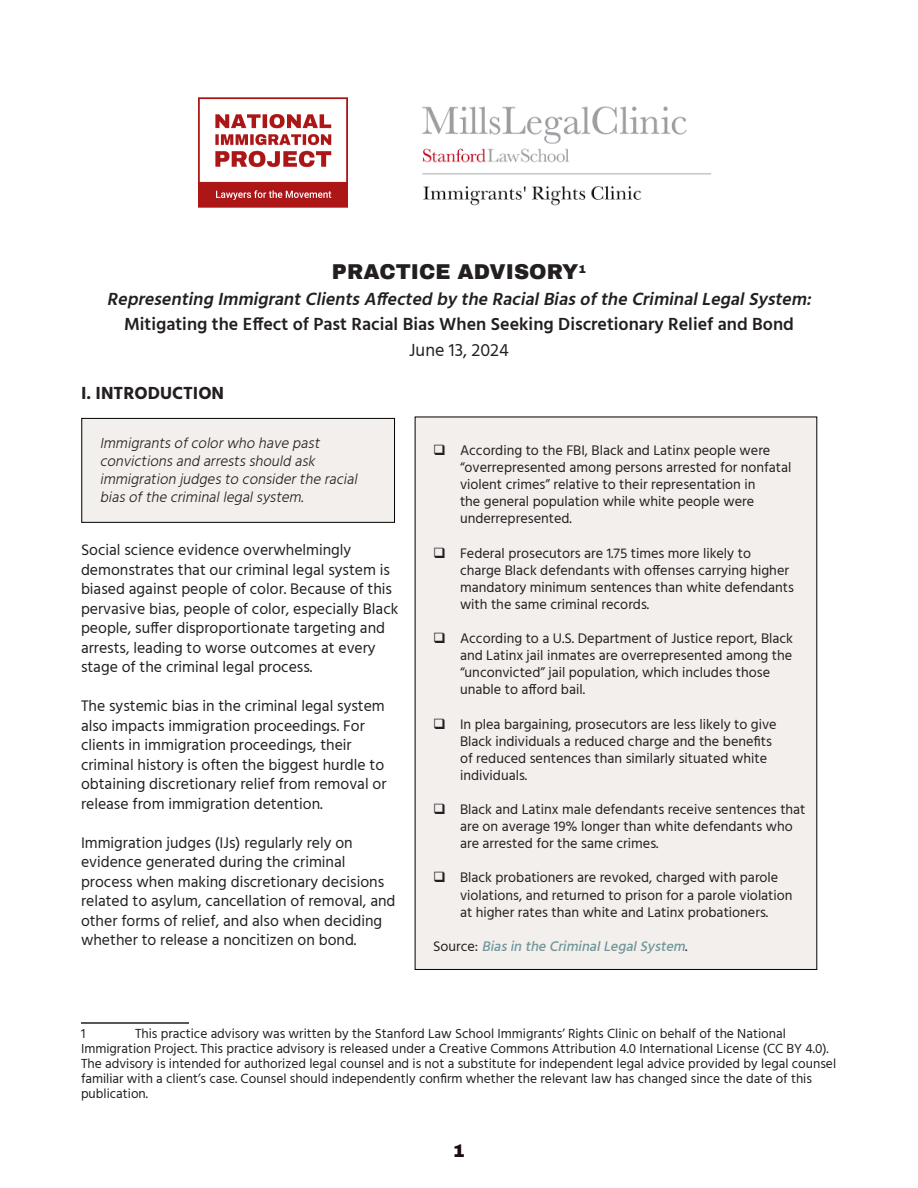
<style>
.page{position:relative;width:918px;height:1188px;background:#fff}
.page>*{position:absolute;margin:0;border:0;box-sizing:border-box;transform-origin:0 0}
.t1{font:900 21px "Archivo";color:#231f20}
.t2{font:italic 600 18px/25.5px "Hind";color:#231f20;text-align:center}
.t3{font:700 18px "Hind";color:#231f20}
.t4{font:18px "Hind";color:#231f20}
.t5{font:900 18px "Archivo";color:#1e0c0e}
.t6{font:15.75px/19.5px "Hind";color:#231f20}
.t7{font:italic 300 15px/18px "Hind";color:#231f20}
.t8{font:14.25px/17.1px "Hind";color:#231f20}
.List_Paragraph{font:italic 500 14.25px "Hind";color:#6f969a}
.t9{font:13.5px/15px "Hind";color:#231f20}
.s1{font-style:normal}
.s2{font-weight:400;font-style:normal;color:#231f20}
</style>
<div class="page">
<img style="left:198px;top:97px;width:150px;height:110px">
<img style="left:422px;top:106px;width:289px;height:100px">
<hr style="left:81px;top:1022px;width:108px;height:2px;background:#231f20">
<div style="left:415px;top:417px;width:402px;height:553px;background:#f2efec"></div>
<div style="left:81px;top:418px;width:314px;height:105px;background:#f2efec;border:1px solid #000"></div>
<p class="t1" style="left:332px;top:259px;width:256px">PRACTICE ADVISORY<sup>1</sup></p>
<p class="t2" style="left:107px;top:287px;width:710px">Representing ImmigrantClientsAffected by the RacialBiasofthe CriminalLegalSystem:<br><span class="s1">Mitigating the Effect of Past Racial Bias When Seeking Discretionary Relief and Bond</span></p>
<p class="t4" style="left:409px;top:338px;width:101px">June 13, 2024</p>
<p class="t3" style="left:81px;top:382px;width:145px">I. INTRODUCTION</p>
<p class="t7" style="left:100px;top:435px;width:263px">Immigrantsofcolorwho have past convictionsand arrestsshould ask immigration judgesto considerthe racial biasofthe criminallegalsystem.</p>
<p class="t6" style="left:81px;top:541px;width:319px">Social science evidence overwhelmingly demonstrates that our criminal legal system is biased against people of color. Because of this pervasive bias, people of color, especially Black people, suffer disproportionate targeting and arrests, leading to worse outcomes at every stage of the criminal legal process.</p>
<p class="t6" style="left:81px;top:697px;width:307px">The systemic bias in the criminal legal system also impacts immigration proceedings. For clients in immigration proceedings, their criminal history is often the biggest hurdle to obtaining discretionary relief from removal or release from immigration detention.</p>
<p class="t6" style="left:81px;top:833px;width:316px">Immigration judges (IJs) regularly rely on evidence generated during the criminal process when making discretionary decisions related to asylum, cancellation of removal, and other forms of relief, and also when deciding whether to release a noncitizen on bond.</p>
<p class="t8" style="left:460px;top:442px;width:333px">According to the FBI, Black and Latinx people were “overrepresented among persons arrested for nonfatal violent crimes” relative to their representation in<br>the general population while white people were underrepresented.</p>
<p class="t8" style="left:460px;top:545px;width:336px">Federal prosecutors are 1.75 times more likely to charge Black defendants with offenses carrying higher mandatory minimum sentences than white defendants with the same criminal records.</p>
<p class="t8" style="left:460px;top:631px;width:335px">According to a U.S. Department of Justice report, Black and Latinx jail inmates are overrepresented among the “unconvicted” jail population, which includes those unable to afford bail.</p>
<p class="t8" style="left:460px;top:716px;width:318px">In plea bargaining, prosecutors are less likely to give Black individuals a reduced charge and the benefits of reduced sentences than similarly situated white individuals.</p>
<p class="t8" style="left:460px;top:802px;width:347px">Black and Latinx male defendants receive sentences that are on average 19% longer than white defendants who are arrested for the same crimes.</p>
<p class="t8" style="left:460px;top:870px;width:334px">Black probationers are revoked, charged with parole violations, and returned to prison for a parole violation at higher rates than white and Latinx probationers.</p>
<p class="List_Paragraph" style="left:433px;top:936px;width:257px"><span class="s2">S o u r c e :</span> Biasin the CriminalLegalSystem<span class="s2">.</span></p>
<p class="t9" style="left:81px;top:1027px;width:757px;text-indent:54px">This practice advisory was written by the Stanford Law School Immigrants’ Rights Clinic on behalf of the National Immigration Project. This practice advisory is released under a Creative Commons Attribution 4.0 International License (CC BY 4.0).<br>The advisory is intended for authorized legal counsel and is not a substitute for independent legal advice provided by legal counsel familiar with a client’s case. Counsel should independently confirm whether the relevant law has changed since the date of this publication.</p>
<p class="t9" style="left:81px;top:1027px;width:6px">1</p>
<p class="t5" style="left:453px;top:1140px;width:14px">1</p>
</div>
